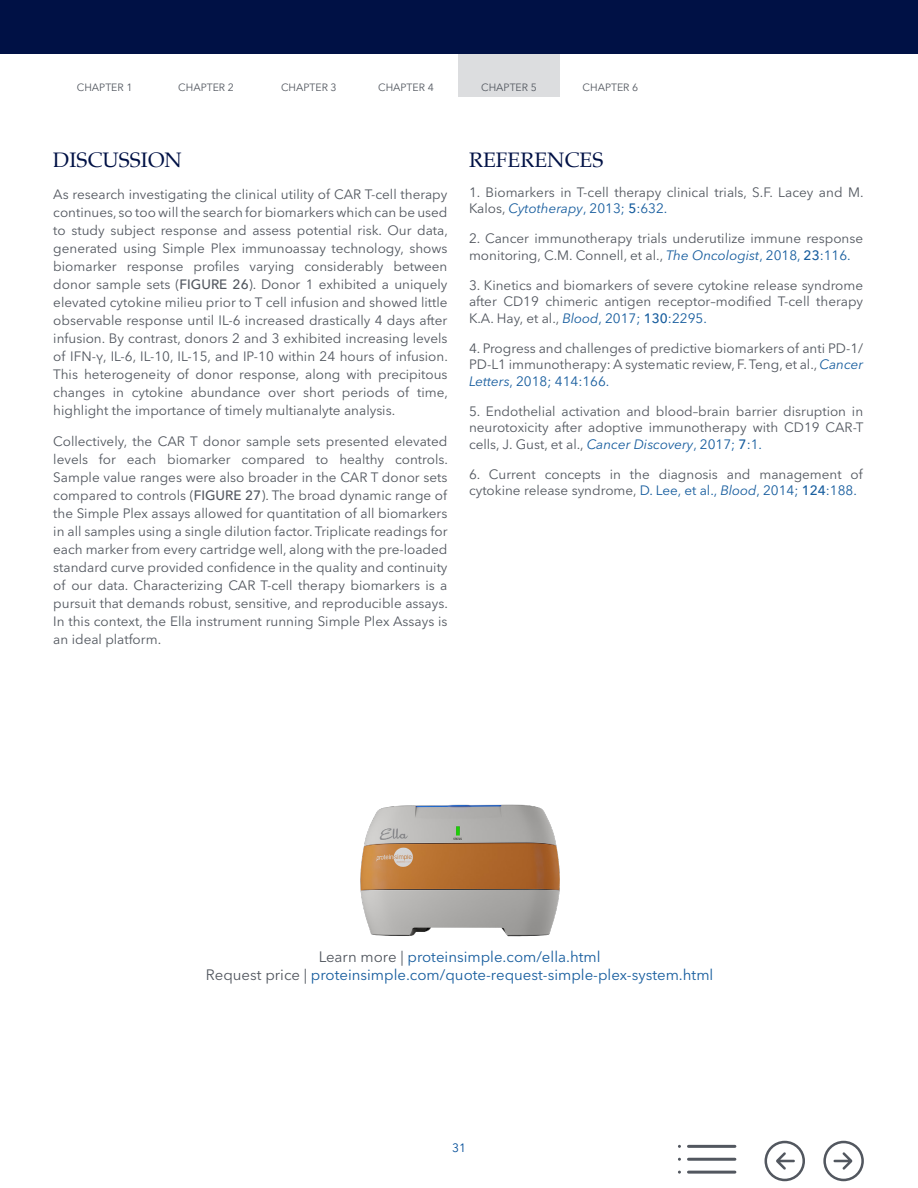
<style>
.page{position:relative;width:918px;height:1188px;background:#fff}
.page>*{position:absolute;margin:0;border:0;box-sizing:border-box;transform-origin:0 0}
.NL_Headline{font:21px "Palatino";color:#001145}
.NL_CTA{font:15px "Avenir Next LT Pro";color:#175d9e}
.NL_Body_Copy{font:13.5px/18px "Avenir Next LT Pro";color:#52575f;text-align:justify}
.NL_References{font:13.5px/16.5px "Avenir Next LT Pro";color:#52575f}
.t1{font:12px "Avenir Next LT Pro";color:#004c97}
.t2{font:10.5px "Avenir Next LT Pro";color:#52575f}
.s1{font-weight:500}
.s2{font-family:"Avenir Next"}
.s3{font-style:italic;color:#175d9e}
.s4{color:#175d9e}
.s5{font-weight:500;color:#175d9e}
.s6{color:#52575f}
</style>
<div class="page">
<div style="left:0;top:0;width:918px;height:54px;background:#001145"></div>
<div style="left:458px;top:54px;width:102px;height:42px;background:#dcdddf"></div>
<img style="left:360px;top:804px;width:200px;height:133px">
<hr style="left:688px;top:1145px;width:47px;height:3px;background:#52575f">
<hr style="left:688px;top:1158px;width:47px;height:3px;background:#52575f">
<hr style="left:688px;top:1171px;width:47px;height:3px;background:#52575f">
<svg style="left:823px;top:1141px;width:41px;height:40px"></svg>
<svg style="left:765px;top:1141px;width:40px;height:40px"></svg>
<p class="t2" style="left:77px;top:81px;width:57px">CHAPTER 1</p>
<p class="t2" style="left:178px;top:81px;width:57px">CHAPTER 2</p>
<p class="t2" style="left:281px;top:81px;width:57px">CHAPTER 3</p>
<p class="t2" style="left:378px;top:81px;width:57px">CHAPTER 4</p>
<p class="t2" style="left:481px;top:81px;width:57px">CHAPTER 5</p>
<p class="t2" style="left:583px;top:81px;width:57px">CHAPTER 6</p>
<p class="NL_Headline" style="left:53px;top:143px;width:130px">DISCUSSION</p>
<p class="NL_Body_Copy" style="left:53px;top:185px;width:396px">As research investigating the clinical utility of CAR T-cell therapy continues, so too will the search for biomarkers which can be used to study subject response and assess potential risk. Our data, generated using Simple Plex immunoassay technology, shows biomarker response profiles varying considerably between donor sample sets (<span class="s1">FIGURE 26</span>). Donor 1 exhibited a uniquely elevated cytokine milieu prior to T cell infusion and showed little observable response until IL-6 increased drastically 4 days after infusion. By contrast, donors 2 and 3 exhibited increasing levels of IFN-<span class="s2">γ</span>, IL-6, IL-10, IL-15, and IP-10 within 24 hours of infusion.<br>This heterogeneity of donor response, along with precipitous changes in cytokine abundance over short periods of time, highlight the importance of timely multianalyte analysis.</p>
<p class="NL_Body_Copy" style="left:53px;top:433px;width:396px">Collectively, the CAR T donor sample sets presented elevated levels for each biomarker compared to healthy controls.<br>Sample value ranges were also broader in the CAR T donor sets compared to controls (<span class="s1">FIGURE 27</span>). The broad dynamic range of the Simple Plex assays allowed for quantitation of all biomarkers in all samples using a single dilution factor. Triplicate readings for each marker from every cartridge well, along with the pre-loaded standard curve provided confidence in the quality and continuity of our data. Characterizing CAR T-cell therapy biomarkers is a pursuit that demands robust, sensitive, and reproducible assays.<br>In this context, the Ella instrument running Simple Plex Assays is an ideal platform.</p>
<p class="NL_Headline" style="left:469px;top:142px;width:136px">REFERENCES</p>
<p class="NL_References" style="left:469px;top:184px;width:396px">1. Biomarkers in T-cell therapy clinical trials, S.F. Lacey and M.<br>Kalos, <span class="s3">Cytotherapy</span><span class="s4">, 2013;</span> <span class="s5">5</span><span class="s4">:632.</span></p>
<p class="NL_References" style="left:469px;top:230px;width:396px">2. Cancer immunotherapy trials underutilize immune response monitoring, C.M. Connell, et al., <span class="s3">The Oncologist</span><span class="s4">, 2018,</span> <span class="s5">23</span><span class="s4">:116.</span></p>
<p class="NL_References" style="left:469px;top:277px;width:396px;text-align:justify">3. Kinetics and biomarkers of severe cytokine release syndrome after CD19 chimeric antigen receptor–modified T-cell therapy K.A. Hay, et al., <span class="s3">Blood</span><span class="s4">, 2017;</span> <span class="s5">130</span><span class="s4">:2295.</span></p>
<p class="NL_References" style="left:469px;top:340px;width:396px;text-align:justify">4. Progress and challenges of predictive biomarkers of anti PD-1/ PD-L1 immunotherapy: A systematic review, F. Teng, et al., <span class="s3">Cancer Letters</span><span class="s4">, 2018; 414:166.</span></p>
<p class="NL_References" style="left:469px;top:403px;width:396px;text-align:justify">5. Endothelial activation and blood–brain barrier disruption in neurotoxicity after adoptive immunotherapy with CD19 CAR-T cells, J. Gust, et al., <span class="s3">Cancer Discovery</span><span class="s4">, 2017;</span> <span class="s5">7</span><span class="s4">:1.</span></p>
<p class="NL_References" style="left:469px;top:466px;width:395px">6. Current concepts in the diagnosis and management of cytokine release syndrome, <span class="s4">D. Lee, et al.,</span> <span class="s3">Blood</span><span class="s4">, 2014;</span> <span class="s5">124</span><span class="s4">:188.</span></p>
<p class="NL_CTA" style="left:319px;top:948px;width:283px"><span class="s6">Learn more |</span> proteinsimple.com/ella.html</p>
<p class="NL_CTA" style="left:206px;top:966px;width:509px"><span class="s6">Request price |</span> proteinsimple.com/quote-request-simple-plex-system.html</p>
<p class="t1" style="left:452px;top:1140px;width:15px">31</p>
</div>
